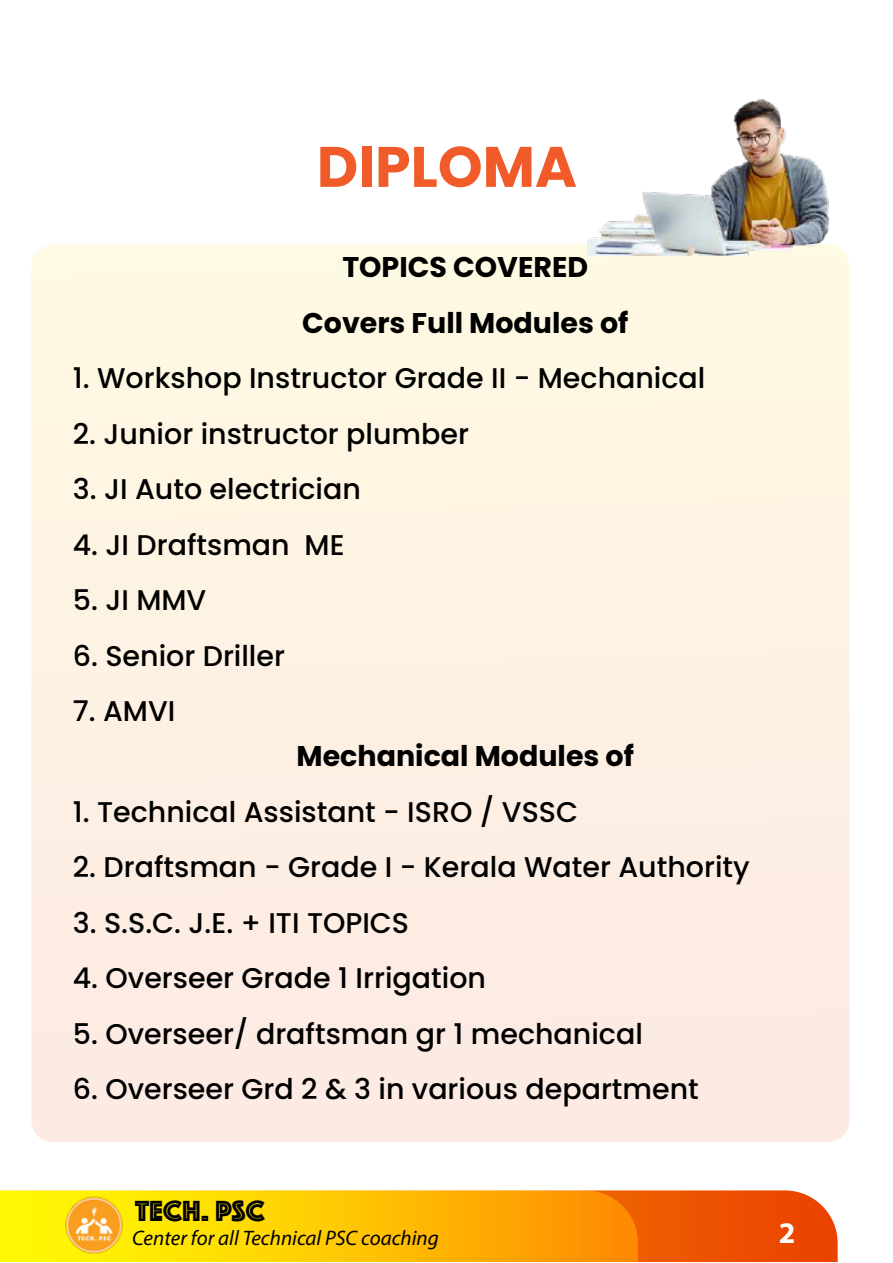
<style>
.page{position:relative;width:893px;height:1263px;background:#fff}
.page>*{position:absolute;margin:0;border:0;box-sizing:border-box;transform-origin:0 0}
.t1{font:700 57px "Poppins";color:#f15a29}
.t2{font:30px "Phosphate Inline";letter-spacing:-.005em;color:#000}
.t3{font:700 30px "Myriad Pro";color:#fff}
.t4{font:500 28.5px "Poppins";color:#000}
.t5{font:700 28.5px/55.5px "Poppins";color:#000;text-align:center}
.t6{font:italic 21px "Myriad Pro";color:#000}
</style>
<div class="page">
<svg style="left:638px;top:1190px;width:200px;height:72px;background:#ec580d"></svg>
<svg style="left:0;top:1190px;width:638px;height:72px;background:#fec304"></svg>
<img style="left:59px;top:1191px;width:69px;height:69px">
<div style="left:31px;top:245px;width:818px;height:897px;background:#fdf1e3;border-radius:21px"></div>
<img style="left:588px;top:99px;width:258px;height:156px">
<h1 class="t1" style="left:317px;top:134px;width:262px">DIPLOMA</h1>
<p class="t5" style="left:302px;top:240px;width:328px">TOPICS COVERED<br>Covers Full Modules of</p>
<p class="t4" style="left:73px;top:362px;width:634px">1. Workshop Instructor Grade II - Mechanical</p>
<p class="t4" style="left:73px;top:417px;width:398px">2. Junior instructor plumber</p>
<p class="t4" style="left:73px;top:473px;width:290px">3. JI Auto electrician</p>
<p class="t4" style="left:73px;top:528px;width:273px">4. JI Draftsman ME</p>
<p class="t4" style="left:73px;top:584px;width:135px">5. JI MMV</p>
<p class="t4" style="left:73px;top:639px;width:214px">6. Senior Driller</p>
<p class="t4" style="left:73px;top:695px;width:104px">7. AMVI</p>
<p class="t5" style="left:297px;top:729px;width:339px">Mechanical Modules of</p>
<p class="t4" style="left:73px;top:795px;width:507px">1. Technical Assistant - ISRO / VSSC</p>
<p class="t4" style="left:73px;top:851px;width:678px">2. Draftsman - Grade I - Kerala Water Authority</p>
<p class="t4" style="left:73px;top:906px;width:338px">3. S.S.C. J.E. + ITI TOPICS</p>
<p class="t4" style="left:73px;top:962px;width:415px">4. Overseer Grade 1 Irrigation</p>
<p class="t4" style="left:73px;top:1017px;width:572px">5. Overseer/ draftsman gr 1 mechanical</p>
<p class="t4" style="left:73px;top:1073px;width:627px">6. Overseer Grd 2 &amp; 3 in various department</p>
<p class="t2" style="left:135px;top:1196px;width:131px">TECH. PSC</p>
<p class="t6" style="left:132px;top:1225px;width:308px">Center for all Technical PSC coaching</p>
<p class="t3" style="left:779px;top:1213px;width:18px">2</p>
</div>
